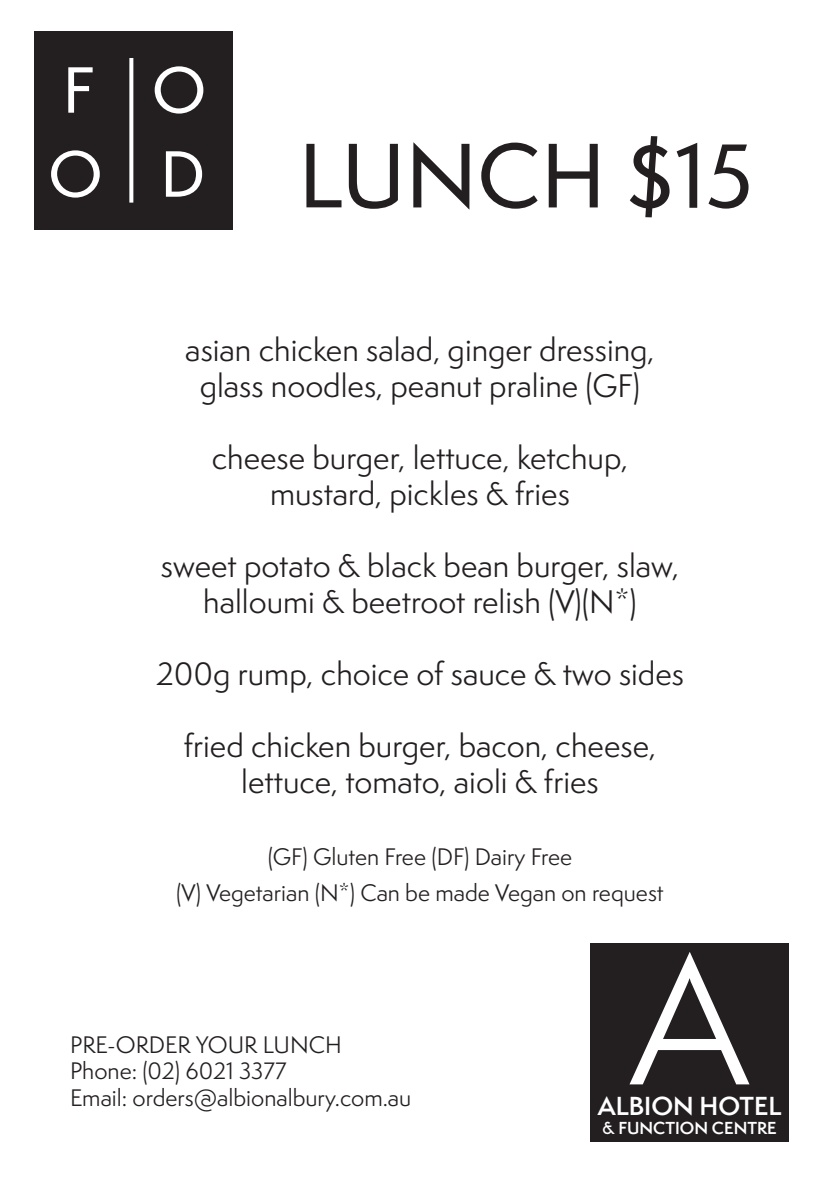
<style>
.page{position:relative;width:840px;height:1191px;background:#fff}
.page>*{position:absolute;margin:0;border:0;box-sizing:border-box;transform-origin:0 0}
.t1{font:170px "Semplicita Pro";color:#fff}
.t2{font:500 84px "Semplicita Pro";color:#231f20}
.t3{font:500 60px "Semplicita Pro";color:#fff}
.t4{font:30px "Semplicita Pro";color:#231f20}
.t5{font:600 24px "Semplicita Pro";color:#fff}
.t6{font:22px "Semplicita Pro";color:#231f20}
.t7{font:600 16px "Semplicita Pro";color:#fff}
</style>
<div class="page">
<div style="left:34px;top:31px;width:198px;height:198px;background:#231f20"></div>
<svg style="left:129px;top:58px;width:4px;height:145px"></svg>
<div style="left:590px;top:943px;width:198px;height:198px;background:#231f20"></div>
<p class="t3" style="left:63px;top:48px;width:145px">F O</p>
<p class="t3" style="left:48px;top:132px;width:158px">O D</p>
<p class="t2" style="left:298px;top:116px;width:456px">LUNCH $15</p>
<p class="t4" style="left:185px;top:329px;width:470px">asian chicken salad, ginger dressing,</p>
<p class="t4" style="left:199px;top:365px;width:442px">glass noodles, peanut praline (GF)</p>
<p class="t4" style="left:211px;top:437px;width:418px">cheese burger, lettuce, ketchup,</p>
<p class="t4" style="left:270px;top:473px;width:301px">mustard, pickles &amp; fries</p>
<p class="t4" style="left:161px;top:545px;width:519px">sweet potato &amp; black bean burger, slaw,</p>
<p class="t4" style="left:203px;top:581px;width:435px">halloumi &amp; beetroot relish (V)(N*)</p>
<p class="t4" style="left:156px;top:653px;width:529px">200g rump, choice of sauce &amp; two sides</p>
<p class="t4" style="left:184px;top:725px;width:473px">fried chicken burger, bacon, cheese,</p>
<p class="t4" style="left:241px;top:761px;width:359px">lettuce, tomato, aioli &amp; fries</p>
<p class="t6" style="left:267px;top:841px;width:306px">(GF) Gluten Free (DF) Dairy Free</p>
<p class="t6" style="left:176px;top:877px;width:489px">(V) Vegetarian (N*) Can be made Vegan on request</p>
<p class="t6" style="left:70px;top:1029px;width:273px">PRE-ORDER YOUR LUNCH</p>
<p class="t6" style="left:70px;top:1055px;width:218px">Phone: (02) 6021 3377</p>
<p class="t6" style="left:70px;top:1082px;width:342px">Email: orders@albionalbury.com.au</p>
<p class="t1" style="left:630px;top:901px;width:119px">A</p>
<p class="t5" style="left:597px;top:1088px;width:185px">ALBION HOTEL</p>
<p class="t7" style="left:602px;top:1116px;width:176px">&amp; FUNCTION CENTRE</p>
</div>
